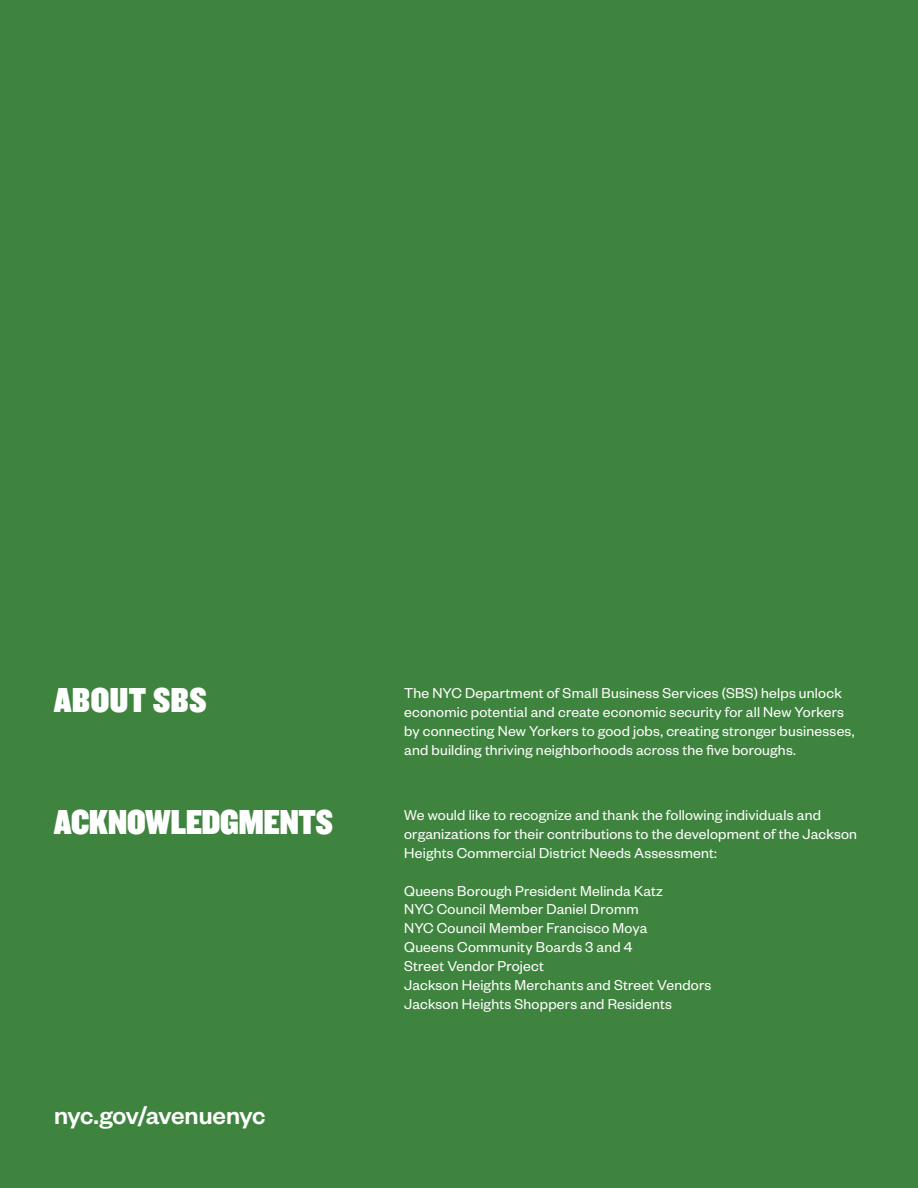
<style>
.page{position:relative;width:918px;height:1188px;background:#3f843e}
.page>*{position:absolute;margin:0;border:0;box-sizing:border-box;transform-origin:0 0}
.Standalone_Figure{font:36px "Knockout HTF90 Ultmt Welterwt";letter-spacing:.005em;color:#fff}
.Standalone_Figure-2{font:500 27px "Founders Grotesk";letter-spacing:-.02em;color:#fff}
.t1{font:15.75px/18.9px "Founders Grotesk";letter-spacing:.015em;color:#fff}
</style>
<div class="page">
<p class="Standalone_Figure" style="left:54px;top:681px;width:154px">ABOUT SBS</p>
<p class="Standalone_Figure" style="left:54px;top:803px;width:280px">ACKNOWLEDGMENTS</p>
<p class="Standalone_Figure-2" style="left:54px;top:1099px;width:213px">nyc.gov/avenuenyc</p>
<p class="t1" style="left:404px;top:683px;width:452px">The NYC Department of Small Business Services (SBS) helps unlock economic potential and create economic security for all New Yorkers by connecting New Yorkers to good jobs, creating stronger businesses, and building thriving neighborhoods across the five boroughs.</p>
<p class="t1" style="left:404px;top:805px;width:454px">We would like to recognize and thank the following individuals and organizations for their contributions to the development of the Jackson<br>Heights Commercial District Needs Assessment:</p>
<p class="t1" style="left:404px;top:880px;width:260px">Queens Borough President Melinda Katz</p>
<p class="t1" style="left:404px;top:899px;width:236px">NYC Council Member Daniel Dromm</p>
<p class="t1" style="left:404px;top:918px;width:245px">NYC Council Member Francisco Moya</p>
<p class="t1" style="left:404px;top:937px;width:230px">Queens Community Boards 3 and 4</p>
<p class="t1" style="left:404px;top:956px;width:141px">Street Vendor Project</p>
<p class="t1" style="left:404px;top:975px;width:309px">Jackson Heights Merchants and Street Vendors</p>
<p class="t1" style="left:404px;top:994px;width:269px">Jackson Heights Shoppers and Residents</p>
</div>
